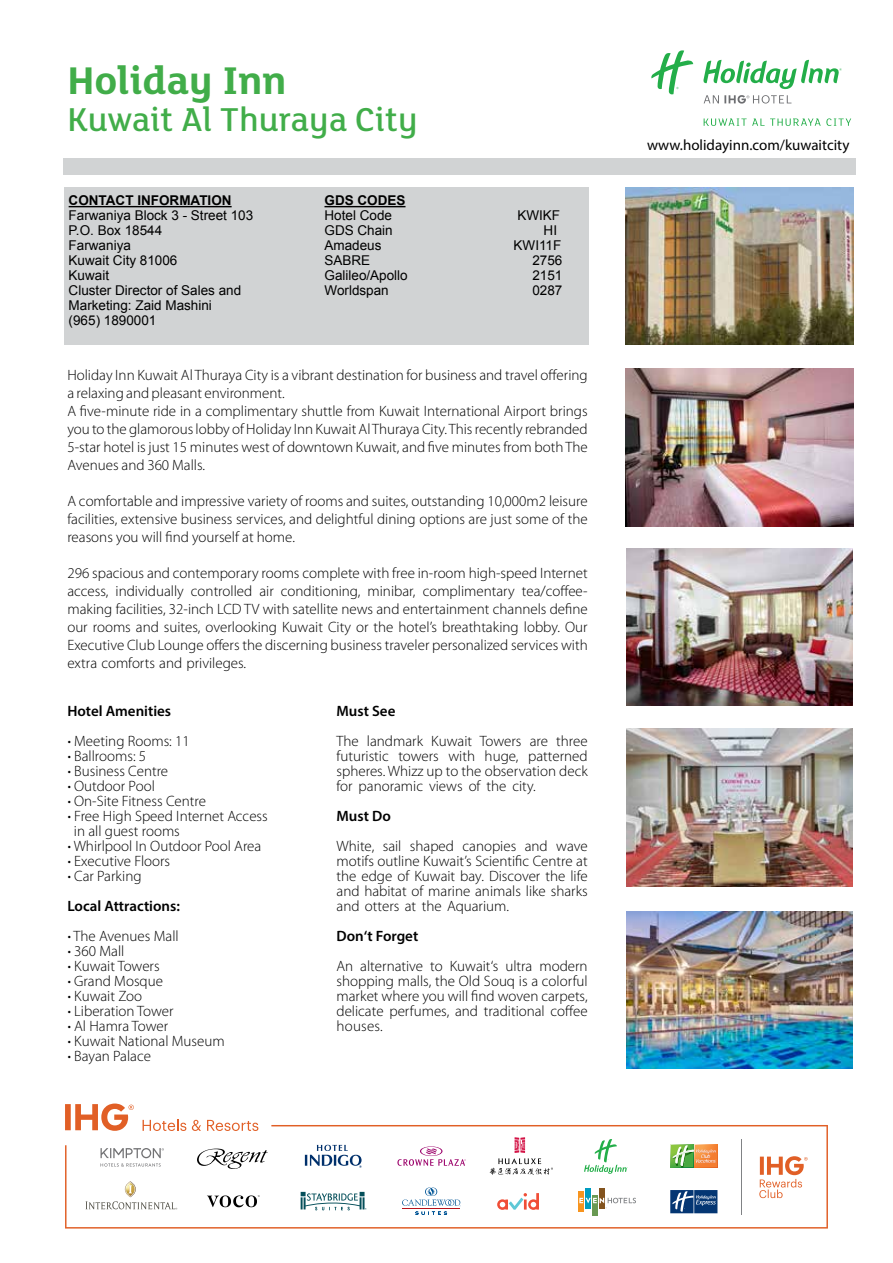
<style>
.page{position:relative;width:893px;height:1263px;background:#fff}
.page>*{position:absolute;margin:0;border:0;box-sizing:border-box;transform-origin:0 0}
.t1{font:700 42px "FS Lola";color:#41ad49}
.t2{font:500 36px "FS Lola";color:#41ad49}
.t3{font:300 15px/15px "Myriad Pro";color:#000}
.t4{font:600 15px "Myriad Pro";color:#000}
.t5{font:15px "Myriad Pro";color:#000}
.t6{font:13.5px/15px "Arial";color:#000}
.t7{font:700 13.5px "Arial";color:#000}
</style>
<div class="page">
<div style="left:64px;top:159px;width:792px;height:16px;background:#d1d3d4"></div>
<div style="left:64px;top:187px;width:525px;height:158px;background:#d1d3d4"></div>
<hr style="left:69px;top:206px;width:163px;height:1px;background:#000">
<hr style="left:324px;top:206px;width:81px;height:1px;background:#000">
<img style="left:626px;top:187px;width:228px;height:158px">
<img style="left:626px;top:368px;width:228px;height:158px">
<img style="left:627px;top:549px;width:226px;height:156px">
<img style="left:626px;top:729px;width:227px;height:157px">
<img style="left:626px;top:911px;width:227px;height:158px">
<svg style="left:704px;top:118px;width:147px;height:8px"></svg>
<svg style="left:651px;top:50px;width:42px;height:44px"></svg>
<svg style="left:703px;top:59px;width:139px;height:30px"></svg>
<svg style="left:704px;top:95px;width:87px;height:9px"></svg>
<svg style="left:65px;top:1103px;width:69px;height:22px"></svg>
<svg style="left:143px;top:1119px;width:43px;height:6px"></svg>
<svg style="left:193px;top:1120px;width:6px;height:5px"></svg>
<svg style="left:207px;top:1120px;width:51px;height:5px"></svg>
<svg style="left:65px;top:1125px;width:763px;height:103px"></svg>
<h1 class="t1" style="left:68px;top:51px;width:220px">Holiday Inn</h1>
<h2 class="t2" style="left:68px;top:96px;width:351px">Kuwait Al Thuraya City</h2>
<p class="t7" style="left:69px;top:191px;width:164px">CONTACT INFORMATION</p>
<p class="t6" style="left:69px;top:208px;width:186px">Farwaniya Block -3 Street 103<br>O.P . Box 18544<br>Farwaniya<br>Kuwait City 81006<br>Kuwait<br>Cluster Director of Sales and<br>Marketing: Zaid Mashini<br>)965( 1890001</p>
<p class="t7" style="left:324px;top:191px;width:83px">GDS CODES</p>
<p class="t6" style="left:324px;top:208px;width:85px">Hotel Code<br>GDS Chain<br>Amadeus<br>SABRE<br>Galileo/Apollo<br>Worldspan</p>
<p class="t6" style="left:517px;top:208px;width:44px">KWIKF</p>
<p class="t6" style="left:544px;top:223px;width:15px">HI</p>
<p class="t6" style="left:514px;top:238px;width:49px">KWI11F</p>
<p class="t6" style="left:532px;top:253px;width:32px">2756</p>
<p class="t6" style="left:532px;top:268px;width:32px">2151</p>
<p class="t6" style="left:532px;top:283px;width:32px">0287</p>
<p class="t3" style="left:67px;top:366px;width:522px;line-height:18px">Holiday Inn Kuwait AlThuraya City ais vibrant destination for business and travel offering a relaxing and pleasant environment.<br>A five-minute ride in a complimentary shuttle from Kuwait International Airport brings youtotheglamorouslobbyofHolidayInnKuwaitAlThurayaCity.Thisrecentlyrebranded 5-star hotel is just 15 minutes west of downtown Kuwait, and five minutes from bothThe Avenues and 360 Malls.</p>
<p class="t3" style="left:67px;top:492px;width:522px;line-height:18px;text-align:justify">A comfortable and impressive variety of rooms and suites, outstanding 10,000m2 leisure facilities, extensive business services, and delightful dining options are just some of the reasons you will find yourself at home.</p>
<p class="t3" style="left:67px;top:565px;width:522px">296 spacious and contemporary rooms complete with free in-room high-speed Internet</p>
<p class="t3" style="left:67px;top:601px;width:522px">making facilities, 32-inch LCD TV with satellite news and entertainment channels define</p>
<p class="t3" style="left:522px;top:583px;width:67px">tea/coffee-</p>
<p class="t3" style="left:116px;top:583px;width:70px">individually</p>
<p class="t3" style="left:191px;top:583px;width:63px">controlled</p>
<p class="t3" style="left:281px;top:583px;width:81px">conditioning,</p>
<p class="t3" style="left:368px;top:583px;width:50px">minibar,</p>
<p class="t3" style="left:423px;top:583px;width:94px">complimentary</p>
<p class="t3" style="left:259px;top:583px;width:16px">air</p>
<p class="t3" style="left:67px;top:583px;width:43px">access,</p>
<p class="t3" style="left:67px;top:618px;width:522px;line-height:18px;text-align:justify">our rooms and suites, overlooking Kuwait City or the hotels’ breathtaking lobby. Our Executive Club Lounge offers the discerning business traveler personalized services with extra comforts and privileges.</p>
<p class="t4" style="left:67px;top:701px;width:105px">Hotel Amenities</p>
<p class="t3" style="left:74px;top:733px;width:117px">Meeting Rooms: 11</p>
<p class="t4" style="left:337px;top:701px;width:60px">Must See</p>
<p class="t3" style="left:337px;top:733px;width:24px">The</p>
<p class="t3" style="left:367px;top:733px;width:58px">landmark</p>
<p class="t3" style="left:556px;top:733px;width:33px">three</p>
<p class="t3" style="left:431px;top:733px;width:42px">Kuwait</p>
<p class="t3" style="left:480px;top:733px;width:43px">Towers</p>
<p class="t3" style="left:530px;top:733px;width:20px">are</p>
<p class="t4" style="left:67px;top:728px;width:5px">.</p>
<p class="t3" style="left:337px;top:748px;width:253px">futuristic<br>spheres. Whizz up to the observation deck for panoramic views of the city.</p>
<p class="t4" style="left:337px;top:806px;width:56px">Must Do</p>
<p class="t3" style="left:556px;top:838px;width:33px">wave</p>
<p class="t3" style="left:74px;top:748px;width:74px">Ballrooms 5:</p>
<p class="t3" style="left:448px;top:748px;width:28px">with</p>
<p class="t3" style="left:485px;top:748px;width:35px">huge,</p>
<p class="t3" style="left:528px;top:748px;width:61px">patterned</p>
<p class="t3" style="left:398px;top:748px;width:42px">towers</p>
<p class="t4" style="left:67px;top:743px;width:5px">.</p>
<p class="t3" style="left:74px;top:763px;width:96px">Business Centre</p>
<p class="t4" style="left:67px;top:758px;width:5px">.</p>
<p class="t3" style="left:74px;top:778px;width:82px">Outdoor Pool</p>
<p class="t4" style="left:67px;top:773px;width:5px">.</p>
<p class="t3" style="left:74px;top:793px;width:133px">On-Site Fitness Centre</p>
<p class="t4" style="left:67px;top:788px;width:5px">.</p>
<p class="t3" style="left:74px;top:808px;width:195px">Free High Speed Internet Access</p>
<p class="t4" style="left:67px;top:803px;width:5px">.</p>
<p class="t3" style="left:74px;top:823px;width:189px">in all guest rooms<br>Whirlpool In Outdoor Pool Area</p>
<p class="t3" style="left:337px;top:838px;width:253px">White,<br>motifs outline Kuwaits’ Scientific Centre at the edge of Kuwait bay. Discover the life and habitat of marine animals like sharks and otters at the Aquarium.</p>
<p class="t4" style="left:337px;top:926px;width:83px">Don t‘ Forget</p>
<p class="t3" style="left:539px;top:958px;width:50px">modern</p>
<p class="t3" style="left:383px;top:838px;width:20px">sail</p>
<p class="t3" style="left:410px;top:838px;width:46px">shaped</p>
<p class="t3" style="left:525px;top:838px;width:25px">and</p>
<p class="t3" style="left:462px;top:838px;width:55px">canopies</p>
<p class="t4" style="left:67px;top:833px;width:5px">.</p>
<p class="t3" style="left:74px;top:853px;width:98px">Executive Floors</p>
<p class="t4" style="left:67px;top:848px;width:5px">.</p>
<p class="t3" style="left:74px;top:868px;width:69px">Car Parking</p>
<p class="t4" style="left:67px;top:863px;width:5px">.</p>
<p class="t4" style="left:67px;top:896px;width:114px">Local Attractions:</p>
<p class="t3" style="left:74px;top:928px;width:107px">The Avenues Mall</p>
<p class="t4" style="left:67px;top:923px;width:5px">.</p>
<p class="t3" style="left:74px;top:943px;width:52px">360 Mall</p>
<p class="t4" style="left:67px;top:938px;width:5px">.</p>
<p class="t3" style="left:360px;top:958px;width:64px">alternative</p>
<p class="t3" style="left:505px;top:958px;width:29px">ultra</p>
<p class="t3" style="left:450px;top:958px;width:50px">Kuwaits‘</p>
<p class="t3" style="left:74px;top:958px;width:87px">Kuwait Towers</p>
<p class="t3" style="left:337px;top:958px;width:253px">An<br>shopping malls, the Old Souq ais colorful market where you will find woven carpets, delicate perfumes, and traditional coffee houses.</p>
<p class="t3" style="left:430px;top:958px;width:14px">to</p>
<p class="t4" style="left:67px;top:953px;width:5px">.</p>
<p class="t3" style="left:74px;top:973px;width:90px">Grand Mosque</p>
<p class="t4" style="left:67px;top:968px;width:5px">.</p>
<p class="t3" style="left:74px;top:988px;width:70px">Kuwait Zoo</p>
<p class="t4" style="left:67px;top:983px;width:5px">.</p>
<p class="t3" style="left:74px;top:1003px;width:101px">Liberation Tower</p>
<p class="t4" style="left:67px;top:998px;width:5px">.</p>
<p class="t3" style="left:74px;top:1018px;width:95px">Al Hamra Tower</p>
<p class="t4" style="left:67px;top:1013px;width:5px">.</p>
<p class="t3" style="left:74px;top:1033px;width:152px">Kuwait National Museum</p>
<p class="t4" style="left:67px;top:1028px;width:5px">.</p>
<p class="t3" style="left:74px;top:1048px;width:78px">Bayan Palace</p>
<p class="t4" style="left:67px;top:1043px;width:5px">.</p>
<p class="t5" style="left:647px;top:136px;width:204px">www.holidayinn.com/kuwaitcity</p>
</div>
